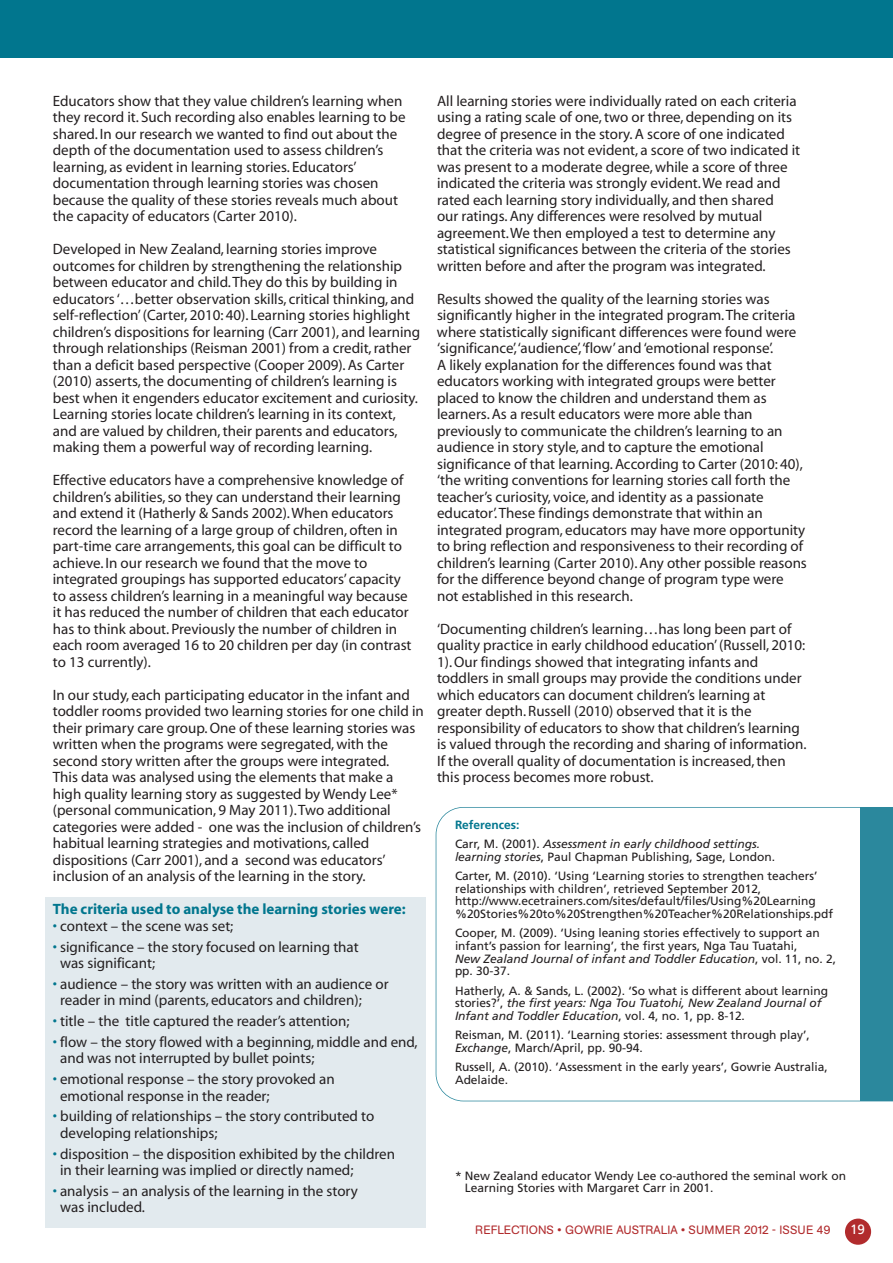
<style>
.page{position:relative;width:893px;height:1263px;background:#fff}
.page>*{position:absolute;margin:0;border:0;box-sizing:border-box;transform-origin:0 0}
.t1{font:15px/16.5px "Myriad";color:#231f20}
.t2{font:700 15px "Myriad";color:#01768e}
.t3{font:13.5px "Frutiger";color:#fff}
.t4{font:12px/12.8px "Frutiger";color:#231f20}
.t5{font:italic 12px/18.8px "Frutiger";color:#231f20}
.t6{font:12px "AG Buch Rounded BQ";color:#b12b2d}
.s1{color:#01768e}
.s2{font-weight:700;font-style:normal;color:#01768e}
.s3{font-style:normal}
.s4{font-style:italic}
</style>
<div class="page">
<div style="left:45px;top:897px;width:380px;height:330px;background:#e2eaee"></div>
<hr style="left:0;top:250px;width:1px;height:634px;background:#2b889d">
<svg style="left:845px;top:1218px;width:26px;height:27px"></svg>
<svg style="left:436px;top:807px;width:424px;height:294px"></svg>
<div style="left:860px;top:807px;width:33px;height:294px;background:#2b889d"></div>
<div style="left:0;top:0;width:893px;height:58px;background:#01768e"></div>
<p class="t1" style="left:53px;top:94px;width:354px">Educators show that they value children’s learning when they record it. Such recording also enables learning to be shared. In our research we wanted to find out about the depth of the documentation used to assess children’s learning, as evident in learning stories. Educators’ documentation through learning stories was chosen because the quality of these stories reveals much about the capacity of educators (Carter 2010).</p>
<p class="t1" style="left:53px;top:242px;width:369px">Developed in New Zealand, learning stories improve outcomes for children by strengthening the relationship between educator and child. They do this by building in educators ‘…better observation skills, critical thinking, and self-reflection’ (Carter, 2010: 40). Learning stories highlight children’s dispositions for learning (Carr 2001), and learning through relationships (Reisman 2001) from a credit, rather than a deficit based perspective (Cooper 2009). As Carter (2010) asserts, the documenting of children’s learning is best when it engenders educator excitement and curiosity.<br>Learning stories locate children’s learning in its context, and are valued by children, their parents and educators, making them a powerful way of recording learning.</p>
<p class="t1" style="left:53px;top:473px;width:360px">Effective educators have a comprehensive knowledge of children’s abilities, so they can understand their learning and extend it (Hatherly &amp; Sands 2002). When educators record the learning of a large group of children, often in part-time care arrangements, this goal can be difficult to achieve. In our research we found that the move to integrated groupings has supported educators’ capacity to assess children’s learning in a meaningful way because it has reduced the number of children that each educator has to think about. Previously the number of children in each room averaged 16 to 20 children per day (in contrast to 13 currently).</p>
<p class="t1" style="left:53px;top:688px;width:373px">In our study, each participating educator in the infant and toddler rooms provided two learning stories for one child in their primary care group. One of these learning stories was written when the programs were segregated, with the second story written after the groups were integrated.<br>This data was analysed using the elements that make a high quality learning story as suggested by Wendy Lee* (personal communication, 9 May 2011). Two additional categories were added - one was the inclusion of children’s habitual learning strategies and motivations, called dispositions (Carr 2001), and a second was educators’ inclusion of an analysis of the learning in the story.</p>
<p class="t2" style="left:53px;top:904px;width:354px">The criteria used to analyse the learning stories were:</p>
<p class="t1" style="left:53px;top:919px;width:182px"><span class="s1">•</span> context – the scene was set;</p>
<p class="t1" style="left:60px;top:939px;width:300px;text-indent:-7px"><span class="s1">•</span> significance – the story focused on learning that was significant;</p>
<p class="t1" style="left:60px;top:977px;width:330px;text-indent:-7px"><span class="s1">•</span> audience – the story was written with an audience or reader in mind (parents, educators and children);</p>
<p class="t1" style="left:53px;top:1014px;width:298px"><span class="s1">•</span> title – the title captured the reader’s attention;</p>
<p class="t1" style="left:60px;top:1035px;width:359px;text-indent:-7px"><span class="s1">•</span> flow – the story flowed with a beginning, middle and end, and was not interrupted by bullet points;</p>
<p class="t1" style="left:60px;top:1072px;width:276px;text-indent:-7px"><span class="s1">•</span> emotional response – the story provoked an emotional response in the reader;</p>
<p class="t1" style="left:60px;top:1109px;width:316px;text-indent:-7px"><span class="s1">•</span> building of relationships – the story contributed to developing relationships;</p>
<p class="t1" style="left:60px;top:1146px;width:336px;text-indent:-7px"><span class="s1">•</span> disposition – the disposition exhibited by the children in their learning was implied or directly named;</p>
<p class="t1" style="left:60px;top:1184px;width:299px;text-indent:-7px"><span class="s1">•</span> analysis – an analysis of the learning in the story was included.</p>
<p class="t1" style="left:437px;top:94px;width:365px">All learning stories were individually rated on each criteria using a rating scale of one, two or three, depending on its degree of presence in the story. A score of one indicated that the criteria was not evident, a score of two indicated it was present to a moderate degree, while a score of three indicated the criteria was strongly evident. We read and rated each learning story individually, and then shared<br>our ratings. Any differences were resolved by mutual agreement. We then employed a test to determine any statistical significances between the criteria of the stories written before and after the program was integrated.</p>
<p class="t1" style="left:437px;top:292px;width:371px">Results showed the quality of the learning stories was significantly higher in the integrated program. The criteria where statistically significant differences were found were ‘significance’, ‘audience’, ‘flow’ and ‘emotional response’.<br>A likely explanation for the differences found was that educators working with integrated groups were better placed to know the children and understand them as learners. As a result educators were more able than previously to communicate the children’s learning to an audience in story style, and to capture the emotional significance of that learning. According to Carter (2010: 40), ‘the writing conventions for learning stories call forth the teacher’s curiosity, voice, and identity as a passionate educator’. These findings demonstrate that within an integrated program, educators may have more opportunity to bring reflection and responsiveness to their recording of children’s learning (Carter 2010). Any other possible reasons for the difference beyond change of program type were not established in this research.</p>
<p class="t1" style="left:437px;top:622px;width:371px">‘Documenting children’s learning…has long been part of quality practice in early childhood education’ (Russell, 2010:<br>1). Our findings showed that integrating infants and toddlers in small groups may provide the conditions under which educators can document children’s learning at greater depth. Russell (2010) observed that it is the responsibility of educators to show that children’s learning is valued through the recording and sharing of information.<br>If the overall quality of documentation is increased, then this process becomes more robust.</p>
<p class="t5" style="left:455px;top:816px;width:307px"><span class="s2">References:<br></span><span class="s3">Carr, M. (2001).</span> Assessment in early childhood settings.</p>
<p class="t4" style="left:455px;top:848px;width:364px;line-height:19.2px"><span class="s4">learning stories</span>, Paul Chapman Publishing, Sage, London.<br>Carter, M. (2010). ‘Using ‘Learning stories to strengthen teachers’</p>
<p class="t4" style="left:455px;top:883px;width:380px">relationships with children’, retrieved September 2012, http://www.ecetrainers.com/sites/default/files/Using%20Learning %20Stories%20to%20Strengthen%20Teacher%20Relationships.pdf</p>
<p class="t4" style="left:455px;top:927px;width:383px">Cooper, M. (2009). ‘Using leaning stories effectively to support an infant’s passion for learning’, the first years, Nga Tau Tuatahi,<br><span class="s4">New Zealand Journal of infant and Toddler Education</span>, vol. 11, no. 2, pp. 30-37.</p>
<p class="t4" style="left:455px;top:985px;width:375px">Hatherly, A. &amp; Sands, L. (2002). ‘So what is different about learning stories?’, <span class="s4">the first years: Nga Tou Tuatohi, New Zealand Journal of<br>Infant and Toddler Education</span>, vol. 4, no. 1, pp. 8-12.</p>
<p class="t4" style="left:455px;top:1029px;width:356px">Reisman, M. (2011). ‘Learning stories: assessment through play’,<br><span class="s4">Exchange</span>, March/April, pp. 90-94.</p>
<p class="t4" style="left:455px;top:1061px;width:374px">Russell, A. (2010). ’Assessment in the early years’, Gowrie Australia,<br>Adelaide.</p>
<p class="t4" style="left:465px;top:1170px;width:383px;text-indent:-10px">* New Zealand educator Wendy Lee co-authored the seminal work on<br>Learning Stories with Margaret Carr in 2001.</p>
<p class="t6" style="left:475px;top:1223px;width:357px">REFLECTIONS • GOWRIE AUSTRALIA • SUMMER 2012 - ISSUE 49</p>
<p class="t3" style="left:850px;top:1224px;width:16px">19</p>
</div>
